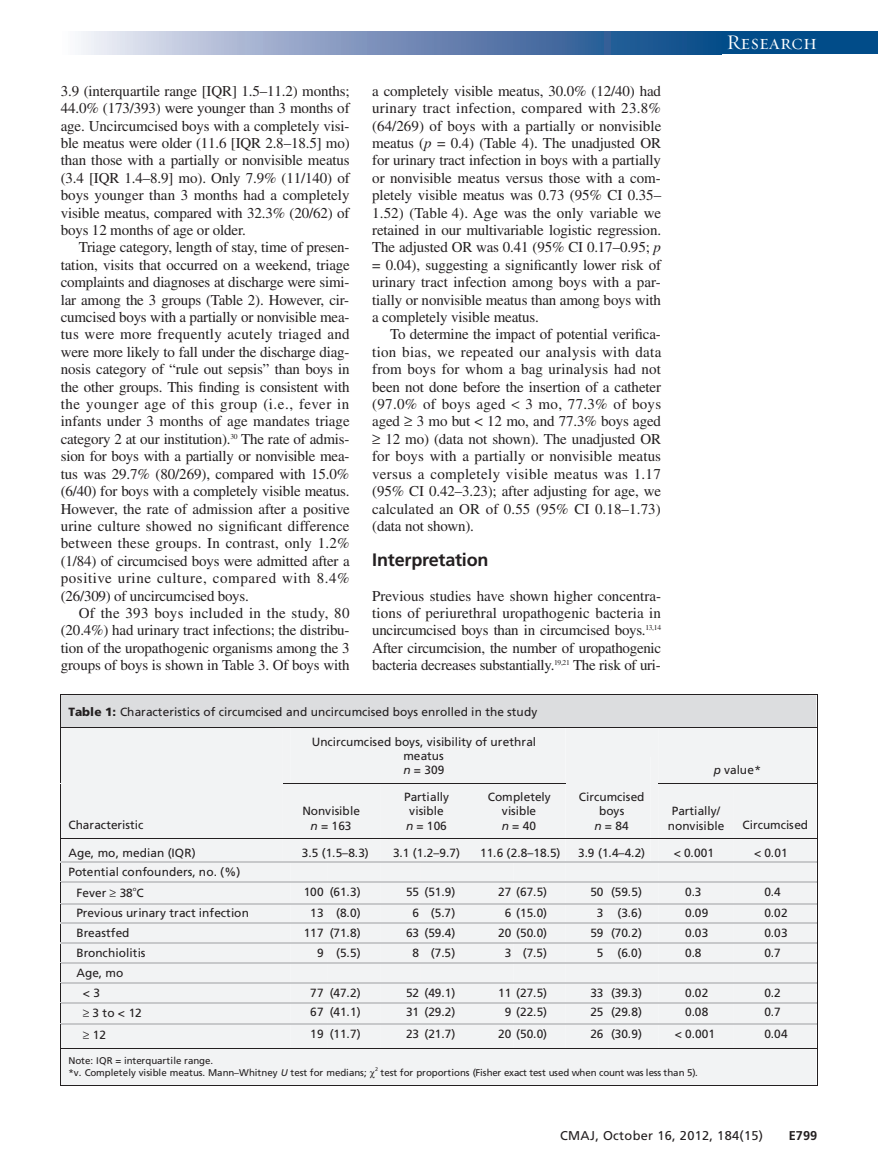
<style>
.page{position:relative;width:878px;height:1175px;background:#fff}
.page>*{position:absolute;margin:0;border:0;box-sizing:border-box;transform-origin:0 0}
.t1{font:21px "Requiem Display HTF Small Caps";letter-spacing:.005em;color:#fff}
.t2{font:700 18px "Frutiger LT Std";letter-spacing:-.01em;color:#231f20}
.t3{font:15px/17.4px "Times LT Std";letter-spacing:-.01em;color:#231f20;text-align:justify}
.t4{font:12.75px "Frutiger LT Std";letter-spacing:.025em;color:#231f20}
.t5{font:700 12.75px "Frutiger LT Std";color:#231f20}
.t6{font:11.85px/14.2px "Frutiger";letter-spacing:-.005em;color:#231f20;text-align:center}
.t7{font:9.75px/12.3px "Frutiger";color:#231f20}
.t8{font:9.75px "Frutiger";letter-spacing:-.02em;color:#231f20}
.t9{font:6.15px "Frutiger";color:#231f20}
.t10{font:5.4px "Frutiger";color:#231f20}
.s1{font-style:italic}
.s2{font-weight:900}
</style>
<div class="page">
<div style="left:715px;top:32px;width:163px;height:22px;background:#014c89"></div>
<svg style="left:81px;top:32px;width:634px;height:22px;background:#7792ba"></svg>
<svg style="left:60px;top:694px;width:757px;height:392px"></svg>
<p class="t3" style="left:61px;top:84px;width:290px">3.9 (interquartile range [IQR] 1.5–11.2) months; 44.0% (173/393) were younger than 3 months of age. Uncircumcised boys with a completely visi&shy;ble meatus were older (11.6 [IQR 2.8–18.5] mo) than those with a partially or nonvisible meatus (3.4 [IQR 1.4–8.9] mo). Only 7.9% (11/140) of boys younger than 3 months had a completely visible meatus, compared with 32.3% (20/62) of boys 12 months of age or older.</p>
<p class="t3" style="left:61px;top:240px;width:290px;text-indent:18px">Triage category, length of stay, time of presen&shy;tation, visits that occurred on a weekend, triage complaints and diagnoses at discharge were simi&shy;lar among the 3 groups (Table 2). However, cir&shy;cumcised boys with a partially or nonvisible mea&shy;tus were more frequently acutely triaged and were more likely to fall under the discharge diag&shy;nosis category of “rule out sepsis” than boys in the other groups. This finding is consistent with the younger age of this group (i.e., fever in infants under 3 months of age mandates triage category 2 at our institution).<sup>30</sup> The rate of admis&shy;sion for boys with a partially or nonvisible mea&shy;tus was 29.7% (80/269), compared with 15.0% (6/40) for boys with a completely visible meatus.<br>However, the rate of admission after a positive urine culture showed no significant difference between these groups. In contrast, only 1.2% (1/84) of circumcised boys were admitted after a positive urine culture, compared with 8.4% (26/309) of uncircumcised boys.</p>
<p class="t3" style="left:61px;top:606px;width:290px;text-indent:18px">Of the 393 boys included in the study, 80 (20.4%) had urinary tract infections; the distribu&shy;tion of the uropathogenic organisms among the 3 groups of boys is shown in Table 3. Of boys with</p>
<p class="t3" style="left:372px;top:84px;width:290px">a completely visible meatus, 30.0% (12/40) had urinary tract infection, compared with 23.8% (64/269) of boys with a partially or nonvisible meatus (<span class="s1">p</span> = 0.4) (Table 4). The unadjusted OR for urinary tract infection in boys with a partially or nonvisible meatus versus those with a com&shy;pletely visible meatus was 0.73 (95% CI 0.35– 1.52) (Table 4). Age was the only variable we retained in our multivariable logistic regression.<br>The adjusted OR was 0.41 (95% CI 0.17–0.95; <span class="s1">p </span>= 0.04), suggesting a significantly lower risk of urinary tract infection among boys with a par&shy;tially or nonvisible meatus than among boys with a completely visible meatus.</p>
<p class="t3" style="left:372px;top:327px;width:290px;text-indent:18px">To determine the impact of potential verifica&shy;tion bias, we repeated our analysis with data from boys for whom a bag urinalysis had not been not done before the insertion of a catheter (97.0% of boys aged</p>
<p class="t3" style="left:372px;top:397px;width:290px;text-indent:153px">3 mo, 77.3% of boys aged ≥ 3 mo but &lt; 12 mo, and 77.3% boys aged ≥ 12 mo) (data not shown). The unadjusted OR for boys with a partially or nonvisible meatus versus a completely visible meatus was 1.17 (95% CI 0.42–3.23); after adjusting for age, we calculated an OR of 0.55 (95% CI 0.18–1.73) (data not shown).</p>
<p class="t2" style="left:372px;top:552px;width:118px">Interpretation</p>
<p class="t3" style="left:372px;top:588px;width:290px">Previous studies have shown higher concentra&shy;tions of periurethral uropathogenic bacteria in uncircumcised boys than in circumcised boys.<sup>13,14<br></sup>After circumcision, the number of uropathogenic bacteria decreases substantially.<sup>19,21</sup> The risk of uri-</p>
<p class="t6" style="left:69px;top:705px;width:470px"><span class="s2">Table 1:</span> Characteristics of circumcised and uncircumcised boys enrolled in the study</p>
<p class="t6" style="left:312px;top:735px;width:226px">Uncircumcised boys, visibility of urethral meatus<br><span class="s1">n</span> = 309</p>
<h1 class="t1" style="left:726px;top:30px;width:92px">Research</h1>
<p class="t6" style="left:713px;top:763px;width:49px"><span class="s1">p</span> value*</p>
<p class="t6" style="left:69px;top:818px;width:76px">Characteristic</p>
<p class="t6" style="left:302px;top:805px;width:59px">Nonvisible <span class="s1">n</span> = 163</p>
<p class="t6" style="left:404px;top:790px;width:46px;text-align:left">Partially visible<br><span class="s1">n</span> = 106</p>
<p class="t6" style="left:488px;top:790px;width:64px">Completely visible <span class="s1">n</span>=40</p>
<p class="t6" style="left:579px;top:790px;width:67px">Circumcised boys<br><span class="s1">n</span>=84</p>
<p class="t6" style="left:668px;top:805px;width:58px">Partially/ nonvisible</p>
<p class="t6" style="left:742px;top:818px;width:67px">Circumcised</p>
<p class="t6" style="left:69px;top:846px;width:129px">Age, mo, median (IQR)</p>
<p class="t6" style="left:302px;top:846px;width:68px">3.5 (1.5–8.3)</p>
<p class="t6" style="left:393px;top:846px;width:68px">3.1 (1.2–9.7)</p>
<p class="t6" style="left:480px;top:846px;width:82px">11.6 (2.8–18.5)</p>
<p class="t6" style="left:578px;top:846px;width:68px">3.9 (1.4–4.2)</p>
<p class="t6" style="left:673px;top:846px;width:42px">&lt; 0.001</p>
<p class="t6" style="left:754px;top:846px;width:35px">&lt; 0.01</p>
<p class="t6" style="left:76px;top:862px;width:165px;line-height:20.5px;text-align:left;text-indent:-8px">Potential confounders, no. (%)<br>Fever ≥ 38 C</p>
<p class="t9" style="left:133px;top:886px;width:5px">o</p>
<p class="t6" style="left:304px;top:885px;width:58px">100 (61.3)</p>
<p class="t6" style="left:406px;top:885px;width:51px">55 (51.9)</p>
<p class="t6" style="left:498px;top:885px;width:50px">27 (67.5)</p>
<p class="t6" style="left:590px;top:885px;width:53px">50 (59.5)</p>
<p class="t6" style="left:685px;top:885px;width:18px">0.3</p>
<p class="t6" style="left:764px;top:885px;width:18px">0.4</p>
<p class="t6" style="left:76px;top:907px;width:174px">Previous urinary tract infection</p>
<p class="t6" style="left:310px;top:907px;width:52px">13 (8.0)</p>
<p class="t6" style="left:412px;top:907px;width:44px">6 (5.7)</p>
<p class="t6" style="left:504px;top:907px;width:44px">6 (15.0)</p>
<p class="t6" style="left:597px;top:907px;width:47px">3 (3.6)</p>
<p class="t6" style="left:685px;top:907px;width:25px">0.09</p>
<p class="t6" style="left:764px;top:907px;width:25px">0.02</p>
<p class="t6" style="left:76px;top:926px;width:54px">Breastfed</p>
<p class="t6" style="left:304px;top:926px;width:58px">117 (71.8)</p>
<p class="t6" style="left:406px;top:926px;width:51px">63 (59.4)</p>
<p class="t6" style="left:498px;top:926px;width:50px">20 (50.0)</p>
<p class="t6" style="left:590px;top:926px;width:53px">59 (70.2)</p>
<p class="t6" style="left:685px;top:926px;width:25px">0.03</p>
<p class="t6" style="left:764px;top:926px;width:25px">0.03</p>
<p class="t6" style="left:76px;top:946px;width:71px">Bronchiolitis</p>
<p class="t6" style="left:317px;top:946px;width:45px">9 (5.5)</p>
<p class="t6" style="left:412px;top:946px;width:44px">8 (7.5)</p>
<p class="t6" style="left:504px;top:946px;width:44px">3 (7.5)</p>
<p class="t6" style="left:597px;top:946px;width:47px">5 (6.0)</p>
<p class="t6" style="left:685px;top:946px;width:18px">0.8</p>
<p class="t6" style="left:764px;top:946px;width:18px">0.7</p>
<p class="t6" style="left:83px;top:963px;width:42px;line-height:19.8px;text-align:left;text-indent:-6px">Age, mo &lt; 3</p>
<p class="t6" style="left:310px;top:986px;width:52px">77 (47.2)</p>
<p class="t6" style="left:406px;top:986px;width:51px">52 (49.1)</p>
<p class="t6" style="left:498px;top:986px;width:50px">11 (27.5)</p>
<p class="t6" style="left:590px;top:986px;width:53px">33 (39.3)</p>
<p class="t6" style="left:685px;top:986px;width:25px">0.02</p>
<p class="t6" style="left:764px;top:986px;width:18px">0.2</p>
<p class="t6" style="left:83px;top:1006px;width:60px">≥3to&lt;12</p>
<p class="t6" style="left:310px;top:1006px;width:52px">67 (41.1)</p>
<p class="t6" style="left:406px;top:1006px;width:51px">31 (29.2)</p>
<p class="t6" style="left:504px;top:1006px;width:44px">9 (22.5)</p>
<p class="t6" style="left:590px;top:1006px;width:53px">25 (29.8)</p>
<p class="t6" style="left:685px;top:1006px;width:25px">0.08</p>
<p class="t6" style="left:764px;top:1006px;width:18px">0.7</p>
<p class="t6" style="left:83px;top:1028px;width:25px">≥ 12</p>
<p class="t6" style="left:310px;top:1027px;width:52px">19 (11.7)</p>
<p class="t6" style="left:406px;top:1027px;width:51px">23 (21.7)</p>
<p class="t6" style="left:498px;top:1027px;width:50px">20 (50.0)</p>
<p class="t6" style="left:590px;top:1027px;width:53px">26 (30.9)</p>
<p class="t6" style="left:674px;top:1027px;width:42px">&lt; 0.001</p>
<p class="t6" style="left:764px;top:1027px;width:25px">0.04</p>
<p class="t7" style="left:69px;top:1055px;width:300px">Note: IQR = interquartile range.<br>*v. Completely visible meatus. Mann–Whitney <span class="s1">U</span> test for medians;</p>
<p class="t10" style="left:375px;top:1066px;width:5px">2</p>
<p class="t8" style="left:380px;top:1068px;width:319px">test for proportions (Fisher exact test used when count was less than 5).</p>
<p class="t4" style="left:560px;top:1130px;width:205px">CMAJ, October 16, 2012, 184(15)</p>
<p class="t5" style="left:788px;top:1130px;width:30px">E799</p>
</div>
